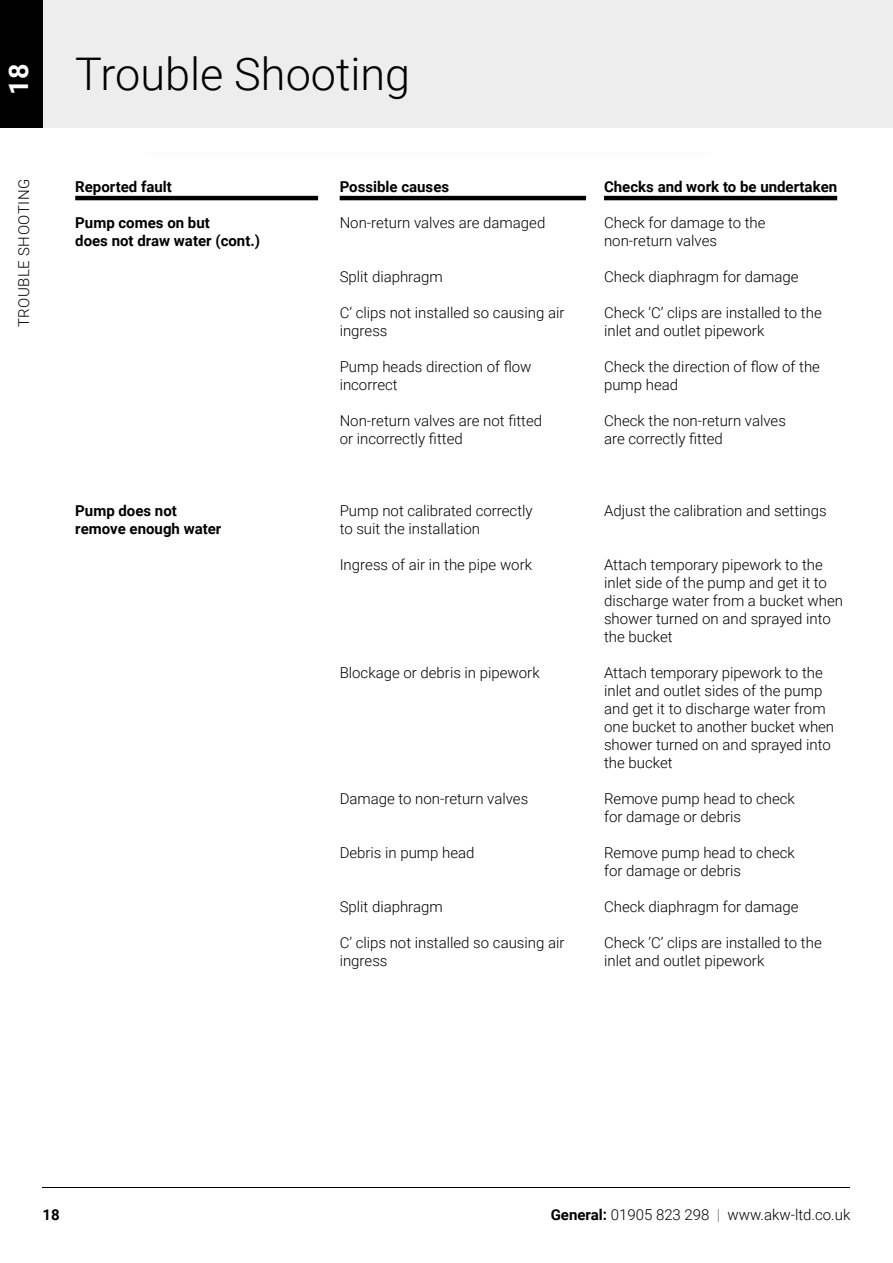
<style>
.page{position:relative;width:893px;height:1263px;background:#fff}
.page>*{position:absolute;margin:0;border:0;box-sizing:border-box;transform-origin:0 0}
.t1{font:300 45px "Roboto";color:#000}
.t2{font:700 27px "Roboto";color:#fdfdfd}
.AKW_TOC_LH{font:300 15px/18px "Roboto";color:#000}
.AKW_TOC_LH-2{font:700 15px "Roboto";color:#000}
.AKW_TOC_LH-3{font:300 15px "Roboto";letter-spacing:.035em;color:#000}
.s1{font-weight:700}
.s2{color:#767676}
</style>
<div class="page">
<div style="left:0;top:0;width:893px;height:128px;background:#ededed"></div>
<div style="left:0;top:0;width:43px;height:128px;background:#000"></div>
<hr style="left:43px;top:1187px;width:807px;height:1px;background:#000">
<hr style="left:75px;top:196px;width:243px;height:4px;background:#000">
<hr style="left:340px;top:196px;width:246px;height:4px;background:#000">
<hr style="left:604px;top:196px;width:233px;height:4px;background:#000">
<h2 class="t2" style="left:0;top:95px;width:32px;rotate:-90deg">18</h2>
<p class="AKW_TOC_LH-3" style="left:13px;top:327px;width:150px;rotate:-90deg">Trou ble Shooting</p>
<h1 class="t1" style="left:75px;top:42px;width:336px">Trouble Shooting</h1>
<p class="AKW_TOC_LH-2" style="left:75px;top:176px;width:98px">Reported fault</p>
<p class="AKW_TOC_LH-2" style="left:75px;top:212px;width:136px">Pump comes on but</p>
<p class="AKW_TOC_LH-2" style="left:75px;top:230px;width:186px">does not draw water (cont.)</p>
<p class="AKW_TOC_LH-2" style="left:75px;top:500px;width:103px">Pump does not</p>
<p class="AKW_TOC_LH-2" style="left:75px;top:518px;width:148px">remove enough water</p>
<p class="AKW_TOC_LH-2" style="left:340px;top:176px;width:111px">Possible causes</p>
<p class="AKW_TOC_LH" style="left:340px;top:213px;width:207px">Non-return valves are damaged</p>
<p class="AKW_TOC_LH" style="left:340px;top:267px;width:105px">Split diaphragm</p>
<p class="AKW_TOC_LH" style="left:340px;top:303px;width:226px">C’ clips not installed so causing air ingress</p>
<p class="AKW_TOC_LH" style="left:340px;top:357px;width:193px">Pump heads direction of flow incorrect</p>
<p class="AKW_TOC_LH" style="left:340px;top:411px;width:204px">Non-return valves are not fitted</p>
<p class="AKW_TOC_LH" style="left:340px;top:429px;width:125px">or incorrectly fitted</p>
<p class="AKW_TOC_LH" style="left:340px;top:501px;width:194px">Pump not calibrated correctly</p>
<p class="AKW_TOC_LH" style="left:340px;top:519px;width:142px">to suit the installation</p>
<p class="AKW_TOC_LH" style="left:340px;top:555px;width:194px">Ingress of air in the pipe work</p>
<p class="AKW_TOC_LH" style="left:340px;top:663px;width:201px">Blockage or debris in pipework</p>
<p class="AKW_TOC_LH" style="left:340px;top:789px;width:190px">Damage to non-return valves</p>
<p class="AKW_TOC_LH" style="left:340px;top:843px;width:136px">Debris in pump head</p>
<p class="AKW_TOC_LH" style="left:340px;top:897px;width:105px">Split diaphragm</p>
<p class="AKW_TOC_LH" style="left:340px;top:933px;width:226px">C’ clips not installed so causing air ingress</p>
<p class="AKW_TOC_LH-2" style="left:604px;top:176px;width:235px">Checks and work to be undertaken</p>
<p class="AKW_TOC_LH" style="left:604px;top:213px;width:163px">Check for damage to the</p>
<p class="AKW_TOC_LH" style="left:604px;top:231px;width:115px">non-return valves</p>
<p class="AKW_TOC_LH" style="left:604px;top:267px;width:196px">Check diaphragm for damage</p>
<p class="AKW_TOC_LH" style="left:604px;top:303px;width:219px">Check ‘C’ clips are installed to the inlet and outlet pipework</p>
<p class="AKW_TOC_LH" style="left:604px;top:357px;width:217px">Check the direction of flow of the pump head</p>
<p class="AKW_TOC_LH" style="left:604px;top:411px;width:183px">Check the non-return valves</p>
<p class="AKW_TOC_LH" style="left:604px;top:429px;width:120px">are correctly fitted</p>
<p class="AKW_TOC_LH" style="left:604px;top:501px;width:224px">Adjust the calibration and settings</p>
<p class="AKW_TOC_LH" style="left:604px;top:555px;width:240px">Attach temporary pipework to the inlet side of the pump and get it to discharge water from a bucket when shower turned on and sprayed into the bucket</p>
<p class="AKW_TOC_LH" style="left:604px;top:663px;width:232px">Attach temporary pipework to the inlet and outlet sides of the pump and get it to discharge water from one bucket to another bucket when shower turned on and sprayed into the bucket</p>
<p class="AKW_TOC_LH" style="left:604px;top:789px;width:192px">Remove pump head to check</p>
<p class="AKW_TOC_LH" style="left:604px;top:807px;width:138px">for damage or debris</p>
<p class="AKW_TOC_LH" style="left:604px;top:843px;width:192px">Remove pump head to check</p>
<p class="AKW_TOC_LH" style="left:604px;top:861px;width:138px">for damage or debris</p>
<p class="AKW_TOC_LH" style="left:604px;top:897px;width:196px">Check diaphragm for damage</p>
<p class="AKW_TOC_LH" style="left:604px;top:933px;width:219px">Check ‘C’ clips are installed to the inlet and outlet pipework</p>
<p class="AKW_TOC_LH-2" style="left:43px;top:1204px;width:19px">18</p>
<p class="AKW_TOC_LH" style="left:551px;top:1205px;width:301px"><span class="s1">General:</span> 01905 823 298 <span class="s2">|</span> www.akw-ltd.co.uk</p>
</div>
